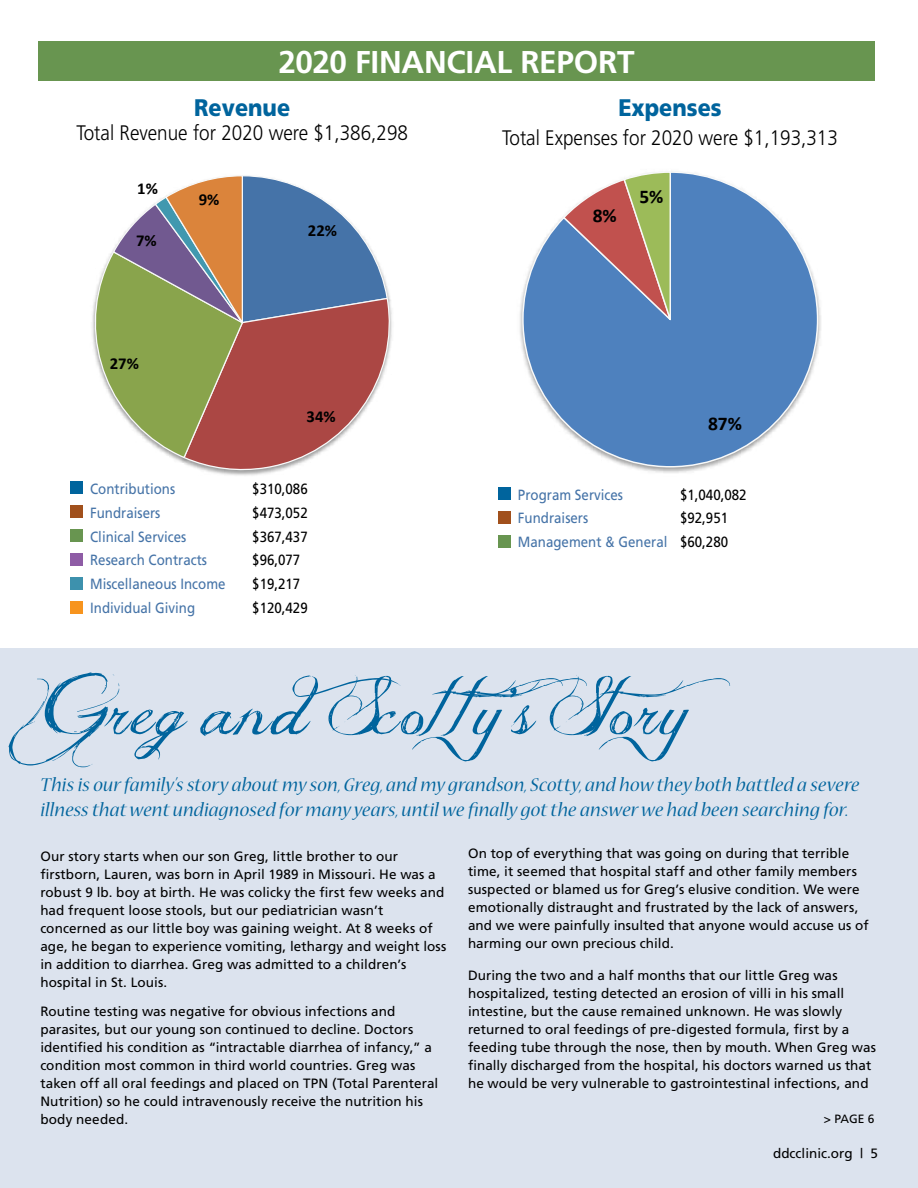
<style>
.page{position:relative;width:918px;height:1188px;background:#fff}
.page>*{position:absolute;margin:0;border:0;box-sizing:border-box;transform-origin:0 0}
.t1{font:67.5px "Jellyka Delicious Cake";letter-spacing:.035em;color:#00649d}
.t2{font:700 31.5px "Frutiger";letter-spacing:-.01em;color:#fff}
.t3{font:900 24px "Frutiger";color:#00649d;scale:.9 1}
.t4{font:italic 21px/25.2px "Nueva Std";letter-spacing:.01em;color:#00649d}
.t5{font:300 21px "Frutiger";color:#000;scale:.9 1}
.t6{font:700 19.5px "Calibri";color:#000}
.t7{font:700 16.65px "Calibri";color:#000}
.t8{font:14.85px/23.9px "Frutiger";color:#4674a8;text-align:right;scale:.9 1}
.t9{font:14.85px "Frutiger";color:#000;scale:.9 1}
.t10{font:13.5px/18px "Frutiger";letter-spacing:.005em;color:#000}
.t11{font:12px "Frutiger";color:#000}
.s1{color:#000}
.s2{font-size:82.5px}
</style>
<div class="page">
<div style="left:0;top:649px;width:918px;height:539px;background:#dce3ee"></div>
<hr style="left:0;top:0;width:1px;height:138px;background:#a1501c">
<div style="left:38px;top:41px;width:837px;height:40px;background:#689550"></div>
<div style="left:71px;top:482px;width:12px;height:12px;background:#00649d"></div>
<div style="left:71px;top:506px;width:12px;height:12px;background:#a1501c"></div>
<div style="left:71px;top:530px;width:12px;height:12px;background:#689550"></div>
<div style="left:71px;top:553px;width:12px;height:12px;background:#8e5ca5"></div>
<div style="left:71px;top:577px;width:12px;height:12px;background:#3d91ad"></div>
<div style="left:71px;top:601px;width:12px;height:12px;background:#f7941e"></div>
<div style="left:498px;top:487px;width:13px;height:13px;background:#00649d"></div>
<div style="left:498px;top:511px;width:13px;height:12px;background:#a1501c"></div>
<div style="left:498px;top:535px;width:13px;height:12px;background:#689550"></div>
<svg style="left:521px;top:172px;width:298px;height:296px"></svg>
<svg style="left:562px;top:171px;width:111px;height:158px;background:#958f94"></svg>
<svg style="left:92px;top:175px;width:300px;height:299px"></svg>
<h2 class="t2" style="left:278px;top:44px;width:358px">2020 FINANCIAL REPORT</h2>
<h3 class="t3" style="left:194px;top:93px;width:108px">Revenue</h3>
<h3 class="t5" style="left:76px;top:120px;width:370px">Total Revenue for 2020 were $1,386,298</h3>
<h3 class="t3" style="left:618px;top:93px;width:116px">Expenses</h3>
<h3 class="t5" style="left:502px;top:126px;width:375px">Total Expenses for 2020 were $1,193,313</h3>
<p class="t7" style="left:137px;top:176px;width:22px">1%</p>
<p class="t7" style="left:136px;top:229px;width:22px">7%</p>
<p class="t7" style="left:199px;top:188px;width:22px">9%</p>
<p class="t7" style="left:110px;top:351px;width:31px">27%</p>
<p class="t7" style="left:308px;top:219px;width:31px">22%</p>
<p class="t7" style="left:307px;top:405px;width:31px">34%</p>
<p class="t8" style="left:90px;top:477px;width:96px">Contributions</p>
<p class="t9" style="left:252px;top:480px;width:63px">$310,086</p>
<p class="t8" style="left:90px;top:501px;width:80px">Fundraisers</p>
<p class="t9" style="left:252px;top:504px;width:63px">$473,052</p>
<p class="t8" style="left:90px;top:524px;width:108px">Clinical Services</p>
<p class="t9" style="left:252px;top:528px;width:63px">$367,437</p>
<p class="t8" style="left:90px;top:548px;width:131px">Research Contracts</p>
<p class="t9" style="left:252px;top:552px;width:55px">$96,077</p>
<p class="t8" style="left:90px;top:572px;width:152px">Miscellaneous Income</p>
<p class="t9" style="left:252px;top:575px;width:55px">$19,217</p>
<p class="t8" style="left:90px;top:596px;width:118px">Individual Giving</p>
<p class="t9" style="left:252px;top:599px;width:63px">$120,429</p>
<h3 class="t6" style="left:593px;top:202px;width:26px">8%</h3>
<h3 class="t6" style="left:639px;top:182px;width:26px">5%</h3>
<h3 class="t6" style="left:708px;top:410px;width:35px">87%</h3>
<p class="t8" style="left:518px;top:482px;width:118px">Program Services</p>
<p class="t9" style="left:680px;top:486px;width:76px">$1,040,082</p>
<p class="t8" style="left:518px;top:506px;width:80px">Fundraisers</p>
<p class="t8" style="left:518px;top:506px;width:235px"><span class="s1">$92,951<br></span>Management &amp; General <span class="s1">$60,280</span></p>
<h1 class="t1" style="left:40px;top:666px;width:715px"><span class="s2">G</span>reg andScotty’s Story</h1>
<h3 class="t4" style="left:40px;top:773px;width:821px">This is our family’s story about my son, Greg, and my grandson, Scotty, and how they both battled a severe illness that went undiagnosed for many years, until we finally got the answer we had been searching for.</h3>
<p class="t10" style="left:40px;top:847px;width:408px">Our story starts when our son Greg, little brother to our firstborn, Lauren, was born in April 1989 in Missouri. He was a robust 9 lb. boy at birth. He was colicky the first few weeks and had frequent loose stools, but our pediatrician wasn’t concerned as our little boy was gaining weight. At 8 weeks of age, he began to experience vomiting, lethargy and weight loss in addition to diarrhea. Greg was admitted to a children’s hospital in St. Louis.</p>
<p class="t10" style="left:40px;top:1002px;width:400px">Routine testing was negative for obvious infections and parasites, but our young son continued to decline. Doctors identified his condition as “intractable diarrhea of infancy,” a condition most common in third world countries. Greg was taken off all oral feedings and placed on TPN (Total Parenteral Nutrition) so he could intravenously receive the nutrition his body needed.</p>
<p class="t10" style="left:468px;top:844px;width:402px">On top of everything that was going on during that terrible time, it seemed that hospital staff and other family members suspected or blamed us for Greg’s elusive condition. We were emotionally distraught and frustrated by the lack of answers, and we were painfully insulted that anyone would accuse us of harming our own precious child.</p>
<p class="t10" style="left:468px;top:966px;width:410px">During the two and a half months that our little Greg was hospitalized, testing detected an erosion of villi in his small intestine, but the cause remained unknown. He was slowly returned to oral feedings of pre-digested formula, first by a feeding tube through the nose, then by mouth. When Greg was finally discharged from the hospital, his doctors warned us that he would be very vulnerable to gastrointestinal infections, and</p>
<p class="t11" style="left:824px;top:1111px;width:52px">&gt; PAGE 6</p>
<p class="t10" style="left:773px;top:1144px;width:107px">ddcclinic.org | 5</p>
</div>
